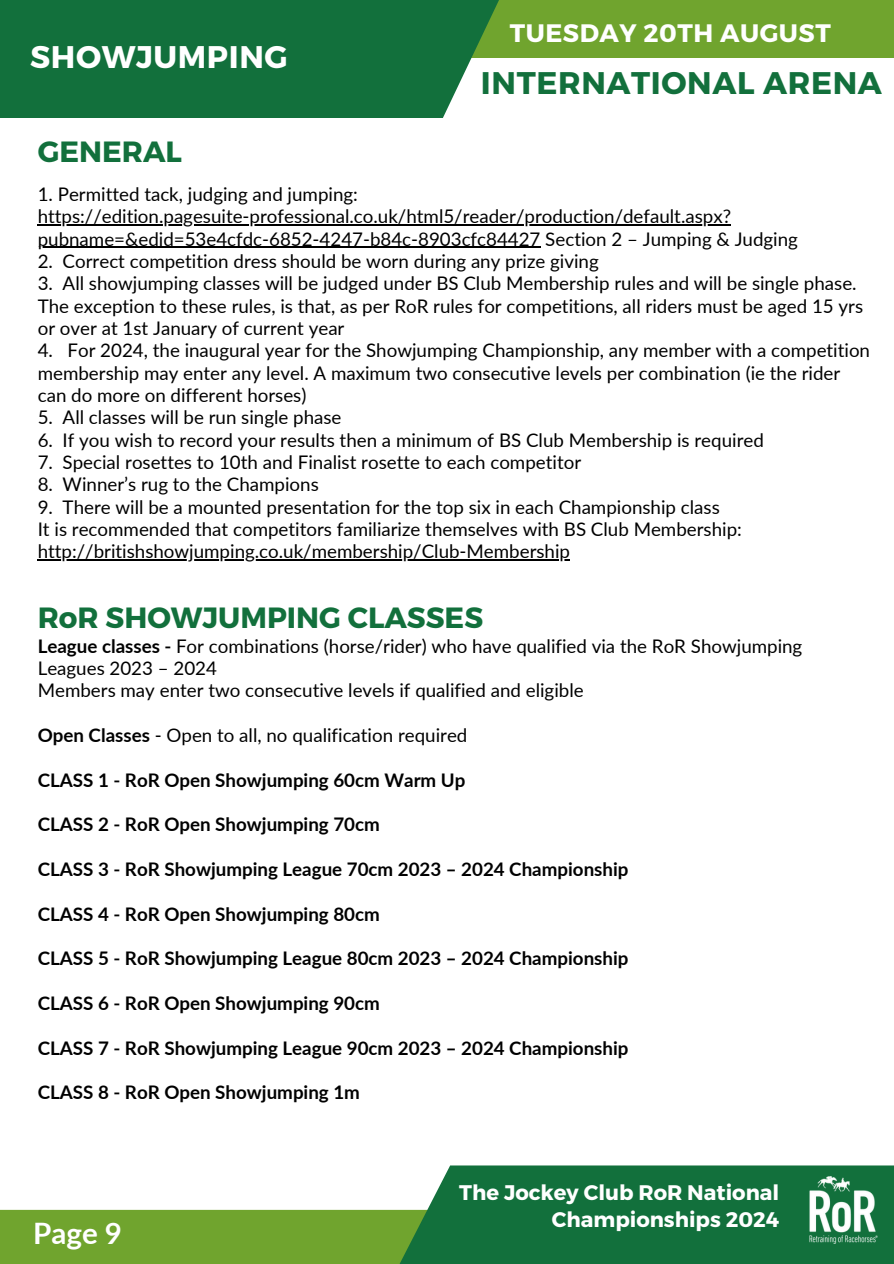
<style>
.page{position:relative;width:894px;height:1264px;background:#fff}
.page>*{position:absolute;margin:0;border:0;box-sizing:border-box;transform-origin:0 0}
.t1{font:700 31.2px "Montserrat";letter-spacing:.02em;color:#12703c}
.t2{font:700 31.2px "Montserrat";letter-spacing:.02em;color:#fff}
.t3{font:700 29.55px "Lato";color:#fff}
.t4{font:700 29.25px "Montserrat";color:#12703c}
.t5{font:700 25.2px "Montserrat";letter-spacing:.02em;color:#fff}
.t6{font:700 21px/27.3px "Montserrat";color:#fff;text-align:right}
.t7{font:18.75px/22.4px "Lato";color:#000}
.t8{font:700 18.75px "Lato";color:#000}
.s1{font-weight:700}
</style>
<div class="page">
<div style="left:0;top:1209px;width:848px;height:54px;background:#70a42e"></div>
<div style="left:383px;top:1165px;width:510px;height:98px;background:#12703c"></div>
<div style="left:356px;top:0;width:537px;height:57px;background:#70a42e"></div>
<svg style="left:0;top:0;width:509px;height:118px;background:#207845"></svg>
<img style="left:793px;top:1165px;width:100px;height:79px">
<hr style="left:38px;top:224px;width:692px;height:1px;background:#000">
<hr style="left:38px;top:247px;width:502px;height:1px;background:#000">
<hr style="left:38px;top:559px;width:532px;height:1px;background:#000">
<h5 class="t2" style="left:30px;top:37px;width:259px">SHOWJUMPING</h5>
<p class="t5" style="left:509px;top:16px;width:322px">TUESDAY 20TH AUGUST</p>
<h4 class="t1" style="left:481px;top:63px;width:402px">INTERNATIONAL ARENA</h4>
<h3 class="t4" style="left:38px;top:132px;width:146px">GENERAL</h3>
<h1 class="t7" style="left:38px;top:182px;width:321px">1. Permitted tack, judging and jumping:</h1>
<h1 class="t7" style="left:38px;top:205px;width:694px">https://edition.pagesuite-professional.co.uk/html5/reader/production/default.aspx?</h1>
<p class="t7" style="left:38px;top:227px;width:761px">pubname=&amp;edid=53e4cfdc-6852-4247-b84c-8903cfc84427 Section 2 – Jumping &amp; Judging<br>2.</p>
<p class="t7" style="left:63px;top:249px;width:537px">Correct competition dress should be worn during any prize giving</p>
<p class="t7" style="left:38px;top:272px;width:826px;text-indent:25px">All showjumping classes will be judged under BS Club Membership rules and will be single phase.<br>The exception to these rules, is that, as per RoR rules for competitions, all riders must be aged 15 yrs or over at 1st January of current year<br>4.</p>
<p class="t7" style="left:38px;top:272px;width:17px">3.</p>
<p class="t7" style="left:38px;top:339px;width:833px;text-indent:30px">For 2024, the inaugural year for the Showjumping Championship, any member with a competition membership may enter any level. A maximum two consecutive levels per combination (ie the rider can do more on different horses)<br>5.</p>
<p class="t7" style="left:63px;top:406px;width:280px">All classes will be run single phase</p>
<p class="t7" style="left:38px;top:428px;width:17px">6.</p>
<p class="t7" style="left:63px;top:428px;width:702px">If you wish to record your results then a minimum of BS Club Membership is required</p>
<p class="t7" style="left:38px;top:450px;width:17px">7.</p>
<p class="t7" style="left:63px;top:450px;width:520px">Special rosettes to 10th and Finalist rosette to each competitor</p>
<p class="t7" style="left:38px;top:473px;width:17px">8.</p>
<p class="t7" style="left:63px;top:473px;width:257px">Winner’s rug to the Champions</p>
<p class="t7" style="left:38px;top:495px;width:17px">9.</p>
<p class="t7" style="left:38px;top:495px;width:705px;text-align:center">There will be a mounted presentation for the top six in each Championship class<br>It is recommended that competitors familiarize themselves with BS Club Membership:</p>
<p class="t7" style="left:38px;top:539px;width:533px">http://britishshowjumping.co.uk/membership/Club-Membership</p>
<p class="t4" style="left:38px;top:599px;width:447px">RoR SHOWJUMPING CLASSES</p>
<p class="t7" style="left:38px;top:634px;width:766px"><span class="s1">League classes -</span> For combinations (horse/rider) who have qualified via the RoR Showjumping<br>Leagues 2023 – 2024</p>
<p class="t7" style="left:38px;top:679px;width:547px">Members may enter two consecutive levels if qualified and eligible</p>
<p class="t7" style="left:38px;top:723px;width:431px"><span class="s1">Open Classes</span> - Open to all, no qualification required</p>
<p class="t8" style="left:38px;top:768px;width:429px">CLASS 1 - RoR Open Showjumping 60cm Warm Up</p>
<p class="t8" style="left:38px;top:812px;width:343px">CLASS 2 - RoR Open Showjumping 70cm</p>
<h5 class="t8" style="left:38px;top:857px;width:592px">CLASS 3 - RoR Showjumping League 70cm 2023 – 2024 Championship</h5>
<h5 class="t8" style="left:38px;top:902px;width:343px">CLASS 4 - RoR Open Showjumping 80cm</h5>
<h5 class="t8" style="left:38px;top:946px;width:592px">CLASS 5 - RoR Showjumping League 80cm 2023 – 2024 Championship</h5>
<h5 class="t8" style="left:38px;top:991px;width:343px">CLASS 6 - RoR Open Showjumping 90cm</h5>
<h5 class="t8" style="left:38px;top:1036px;width:592px">CLASS 7 - RoR Showjumping League 90cm 2023 – 2024 Championship</h5>
<h5 class="t8" style="left:38px;top:1080px;width:323px">CLASS 8 - RoR Open Showjumping 1m</h5>
<h2 class="t3" style="left:33px;top:1214px;width:90px">Page 9</h2>
<h5 class="t6" style="left:459px;top:1177px;width:321px">The Jockey Club RoR National<br>Championships 2024</h5>
</div>
